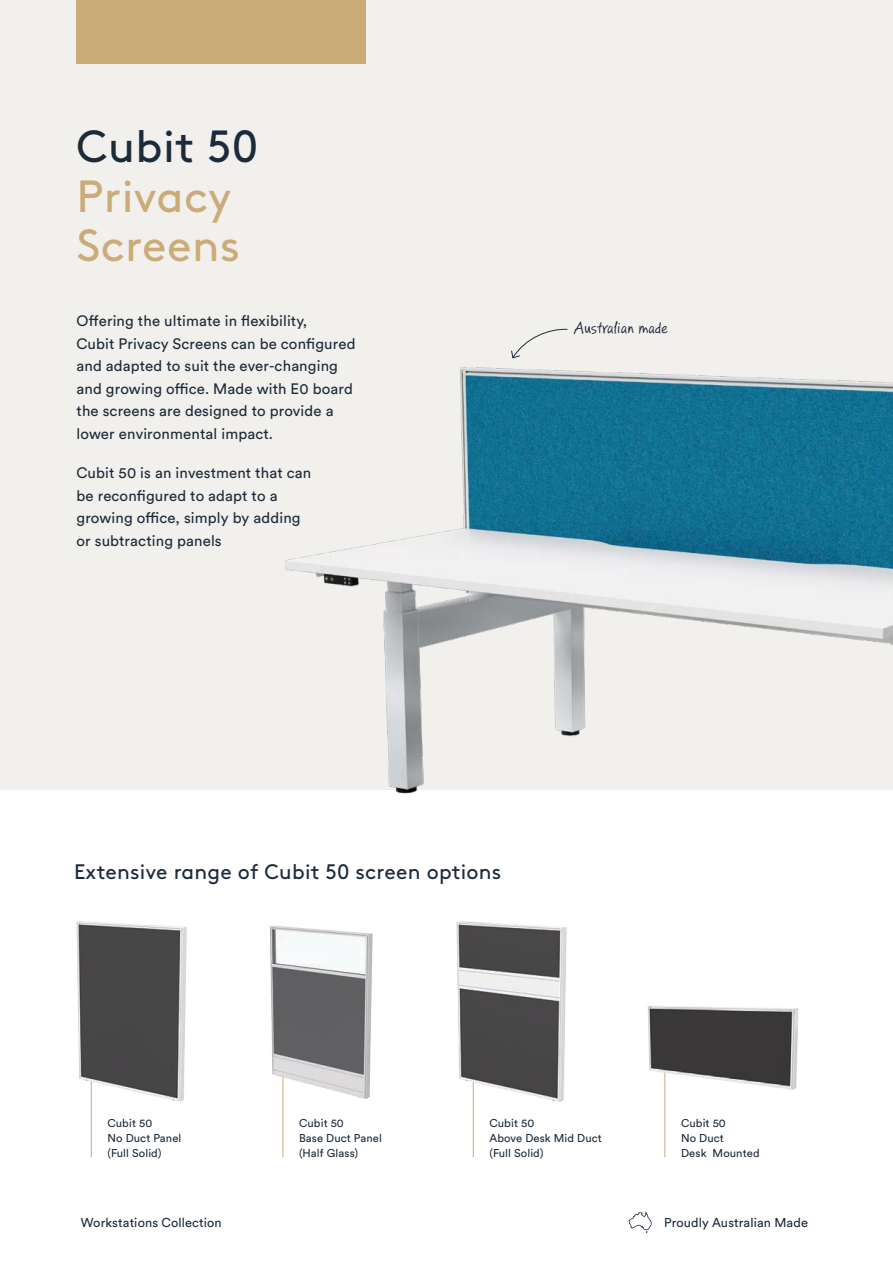
<style>
.page{position:relative;width:893px;height:1263px;background:#fff}
.page>*{position:absolute;margin:0;border:0;box-sizing:border-box;transform-origin:0 0}
.t1{font:45px/49.5px "Brown";letter-spacing:.01em;color:#cbab78}
.t2{font:45px "Brown";letter-spacing:.01em;color:#1c2b3a}
.t3{font:21px "Brown";letter-spacing:.01em;color:#1c2b3a}
.t4{font:16.5px "PF Reminder Pro";color:#1c2b3a}
.t5{font:15px/22.5px "Circular Std";letter-spacing:.01em;color:#1c2b3a}
.t6{font:12.75px "Circular Std";letter-spacing:.01em;color:#1c2b3a}
.t7{font:11.25px/15px "Circular Std";letter-spacing:.01em;color:#1c2b3a}
</style>
<div class="page">
<svg style="left:629px;top:1212px;width:23px;height:21px"></svg>
<div style="left:0;top:0;width:893px;height:789px;background:#f1f0ed"></div>
<div style="left:77px;top:0;width:289px;height:64px;background:#cbab78"></div>
<img style="left:247px;top:328px;width:646px;height:466px">
<svg style="left:511px;top:329px;width:57px;height:29px"></svg>
<hr style="left:91px;top:1067px;width:1px;height:90px;background:#cbab78">
<hr style="left:473px;top:1067px;width:1px;height:90px;background:#cbab78">
<hr style="left:283px;top:1067px;width:1px;height:90px;background:#cbab78">
<hr style="left:665px;top:1067px;width:1px;height:90px;background:#cbab78">
<img style="left:76px;top:921px;width:111px;height:189px">
<img style="left:456px;top:921px;width:111px;height:189px">
<img style="left:647px;top:1006px;width:152px;height:88px">
<img style="left:269px;top:925px;width:104px;height:186px">
<h1 class="t2" style="left:77px;top:112px;width:183px">Cubit 50</h1>
<h1 class="t1" style="left:77px;top:168px;width:165px">Privacy<br>Screens</h1>
<p class="t5" style="left:77px;top:310px;width:280px">Offering the ultimate in flexibility,<br>Cubit Privacy Screens can be configured and adapted to suit the ever-changing and growing office. Made with E0 board the screens are designed to provide a lower environmental impact.</p>
<p class="t5" style="left:77px;top:462px;width:236px">Cubit 50 is an investment that can be reconfigured to adapt to a growing office, simply by adding or subtracting panels</p>
<p class="t4" style="left:574px;top:318px;width:95px">Australian made</p>
<h2 class="t3" style="left:74px;top:856px;width:429px">Extensive range of Cubit 50 screen options</h2>
<p class="t7" style="left:299px;top:1116px;width:84px">Cubit 50<br>Base Duct Panel (Half Glass)</p>
<p class="t7" style="left:681px;top:1115px;width:80px">Cubit 50<br>No Duct<br>Desk Mounted</p>
<p class="t7" style="left:108px;top:1116px;width:75px">Cubit 50<br>No Duct Panel (Full Solid)</p>
<p class="t7" style="left:489px;top:1116px;width:114px">Cubit 50<br>Above Desk Mid Duct (Full Solid)</p>
<p class="t6" style="left:81px;top:1214px;width:142px">Workstations Collection</p>
<p class="t6" style="left:664px;top:1214px;width:145px">Proudly Australian Made</p>
</div>
